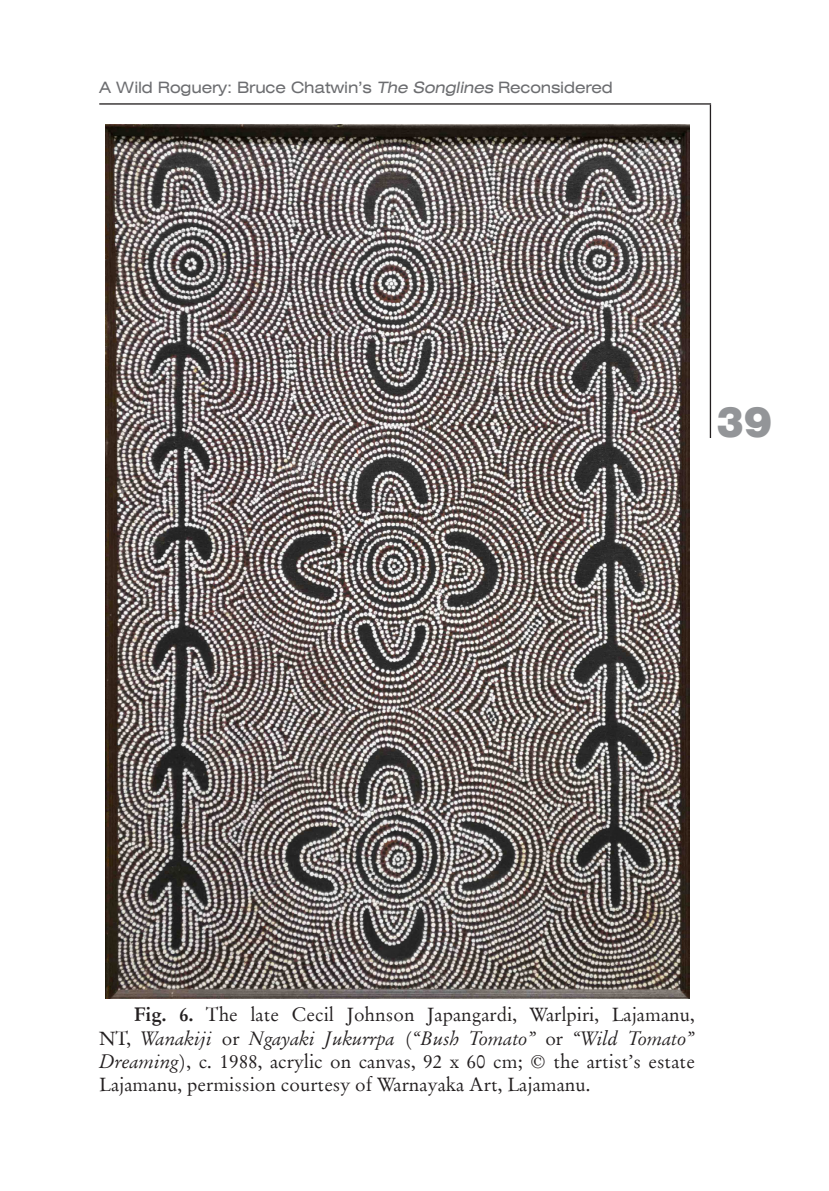
<style>
.page{position:relative;width:829px;height:1191px;background:#fff}
.page>*{position:absolute;margin:0;border:0;box-sizing:border-box;transform-origin:0 0}
.t1{font:38.5px "Swis 721 Blk 2 EU";color:#939598}
.TEKST_GŁÓWNY{font:19.25px/23.1px "Orig Garmnd EU";color:#231f20;text-align:justify}
.t2{font:15.75px "Swis 721 Ex EU";letter-spacing:-.01em;color:#6c6d70}
.s1{font-style:italic}
.s2{font-weight:700}
</style>
<div class="page">
<hr style="left:99px;top:103px;width:612px;height:2px;background:#231f20">
<hr style="left:709px;top:105px;width:2px;height:333px;background:#231f20">
<img style="left:105px;top:124px;width:584px;height:874px">
<p class="t2" style="left:99px;top:78px;width:515px">A Wild Roguery: Bruce Chatwin’s <span class="s1">The Songlines</span> Reconsidered</p>
<h1 class="t1" style="left:716px;top:396px;width:57px">39</h1>
<p class="TEKST_GŁÓWNY" style="left:99px;top:1004px;width:597px;text-indent:35px"><span class="s2">Fig. 6.</span> The late Cecil Johnson Japangardi, Warlpiri, Lajamanu, NT, <span class="s1">Wanakiji</span> or <span class="s1">Ngayaki Jukurrpa</span> (<span class="s1">“Bush Tomato”</span> or <span class="s1">“Wild Tomato” Dreaming</span>), c. 1988, acrylic on canvas, 92 x 60 cm; © the artist’s estate Lajamanu, permission courtesy of Warnayaka Art, Lajamanu.</p>
</div>
